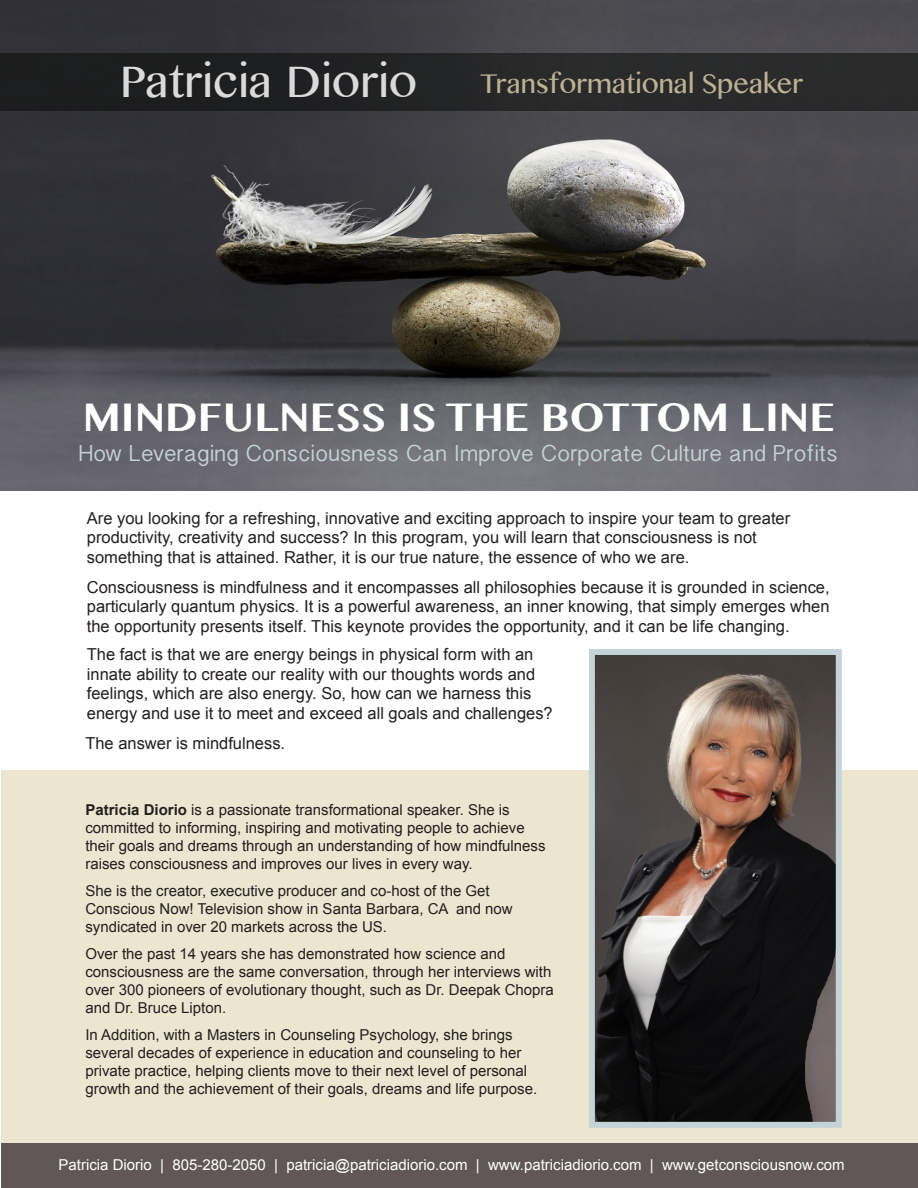
<style>
.page{position:relative;width:918px;height:1188px;background:#fff}
.page>*{position:absolute;margin:0;border:0;box-sizing:border-box;transform-origin:0 0}
.t1{font:45px "Lao MN";color:#dadbd8}
.t2{font:700 39px "Lao MN";color:#fff}
.t3{font:27px "Lao MN";color:#bdb093}
.t4{font:23.25px "Lao Sangam MN";color:#c4d3d8}
.t5{font:16.5px/19.5px "Arial";color:#231f20}
.t6{font:15px/18px "Arial";color:#231f20}
.t7{font:15px "Arial";color:#fff}
.s1{font-weight:700}
</style>
<div class="page">
<div style="left:1px;top:770px;width:917px;height:382px;background:#ece5cf"></div>
<img style="left:0;top:0;width:918px;height:490px">
<div style="left:0;top:53px;width:918px;height:57px;background:#242526"></div>
<div style="left:1px;top:1143px;width:917px;height:45px;background:#615756"></div>
<img style="left:596px;top:656px;width:239px;height:465px">
<div style="left:589px;top:649px;width:253px;height:479px;border:6px solid #c4d3d8"></div>
<p class="t1" style="left:120px;top:51px;width:299px">Patricia Diorio</p>
<p class="t3" style="left:480px;top:65px;width:325px">Transformational Speaker</p>
<p class="t2" style="left:83px;top:391px;width:754px">MINDFULNESS IS THE BOTTOM LINE</p>
<p class="t4" style="left:79px;top:440px;width:760px">How Leveraging Consciousness Can Improve Corporate Culture and Profits</p>
<p class="t5" style="left:87px;top:508px;width:705px">Are you looking for a refreshing, innovative and exciting approach to inspire your team to greater productivity, creativity and success? In this program, you will learn that consciousness is not</p>
<p class="t5" style="left:87px;top:547px;width:604px">something that is attained. Rather, it is our true nature, the essence of who we are.</p>
<p class="t5" style="left:87px;top:577px;width:744px;text-align:justify">Consciousness is mindfulness and it encompasses all philosophies because it is grounded in science, particularly quantum physics. It is a powerful awareness, an inner knowing, that simply emerges when the opportunity presents itself. This keynote provides the opportunity, and it can be life changing.</p>
<p class="t5" style="left:87px;top:645px;width:467px">The fact is that we are energy beings in physical form with an innate ability to create our reality with our thoughts words and feelings, which are also energy. So, how can we harness this energy and use it to meet and exceed all goals and challenges?</p>
<p class="t5" style="left:85px;top:733px;width:201px">The answer is mindfulness.</p>
<p class="t6" style="left:85px;top:801px;width:462px"><span class="s1">Patricia Diorio</span> is a passionate transformational speaker. She is committed to informing, inspiring and motivating people to achieve their goals and dreams through an understanding of how mindfulness raises consciousness and improves our lives in every way.</p>
<p class="t6" style="left:85px;top:882px;width:429px">She is the creator, executive producer and co-host of the Get<br>Conscious Now! Television show in Santa Barbara, CA and now syndicated in over 20 markets across the US.</p>
<p class="t6" style="left:85px;top:945px;width:470px">Over the past 14 years she has demonstrated how science and consciousness are the same conversation, through her interviews with over 300 pioneers of evolutionary thought, such as Dr. Deepak Chopra and Dr. Bruce Lipton.</p>
<p class="t6" style="left:85px;top:1026px;width:453px">In Addition, with a Masters in Counseling Psychology, she brings several decades of experience in education and counseling to her private practice, helping clients move to their next level of personal growth and the achievement of their goals, dreams and life purpose.</p>
<p class="t7" style="left:59px;top:1155px;width:788px">Patricia Diorio | 805-280-2050 | patricia@patriciadiorio.com | www.patriciadiorio.com | www.getconsciousnow.com</p>
</div>
